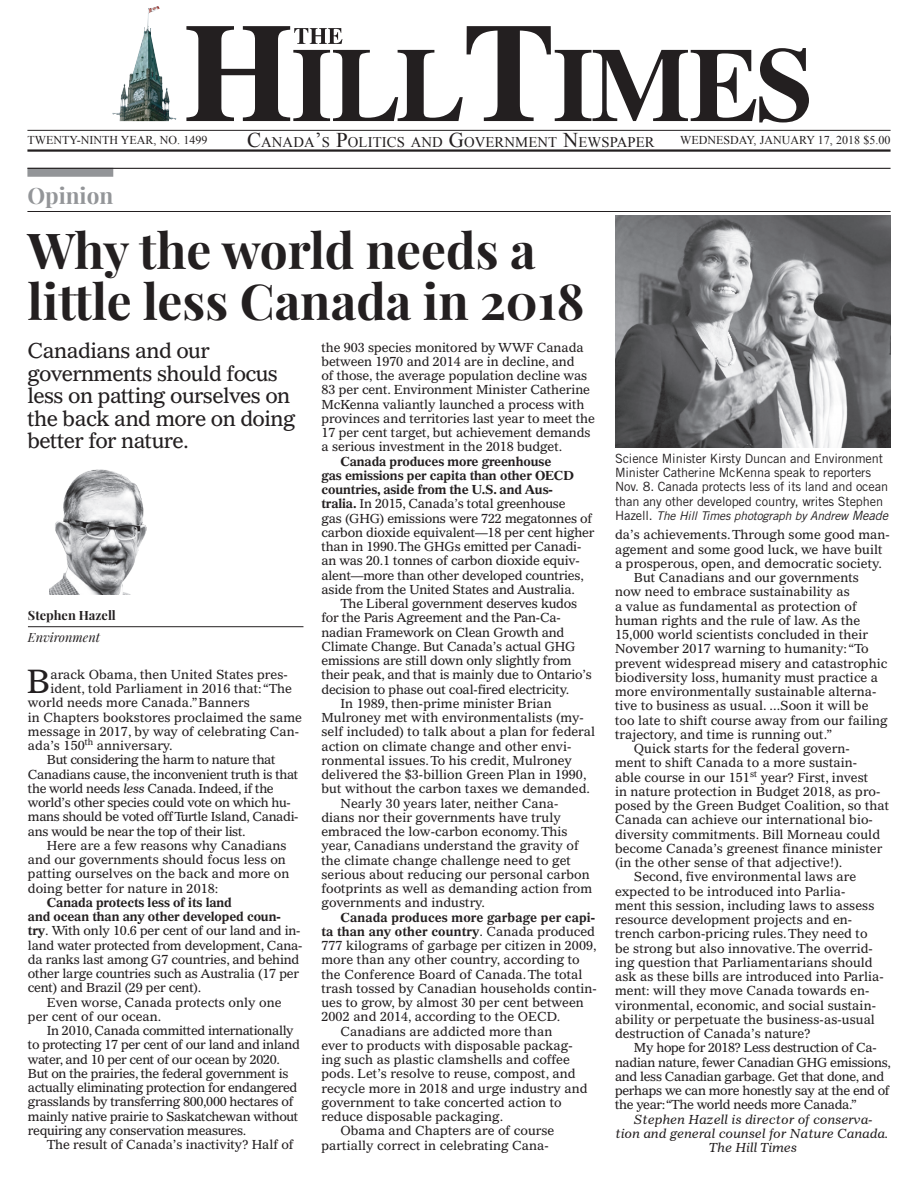
<style>
.page{position:relative;width:918px;height:1188px;background:#fff}
.page>*{position:absolute;margin:0;border:0;box-sizing:border-box;transform-origin:0 0}
.Headline_Playfair{font:700 49.5px/51px "Playfair Display";color:#231f20}
.Drop_Cap{font:32.85px "Gazette LH";color:#231f20}
.t1{font:700 22.5px "Playfair Display";color:#939598}
.Kicker_Gazette{font:21px/22.5px "Gazette LH";letter-spacing:-.03em;color:#231f20}
.t2{font:14.7px "Times New Roman";letter-spacing:.005em;color:#231f20}
.Bodytext{font:12.75px/14.2px "Gazette LH";color:#231f20}
.Bodytext-2{font:12.75px/14.2px "Gazette LH";letter-spacing:-.02em;color:#231f20}
.Bodytext-3{font:12.75px/14.2px "Gazette LH";letter-spacing:-.03em;color:#231f20}
.Drop_Cap-2{font:12.75px "Gazette LH";color:#231f20}
.Cutline{font:12.75px/14.2px "Trade Gothic";letter-spacing:-.01em;color:#231f20}
.Bodytext-4{font:italic 12.75px/14.2px "Gazette LH";color:#231f20;text-align:center}
.Bodytext-5{font:700 12.75px "Playfair Display";color:#231f20}
.Bodytext-6{font:italic 12.75px "Playfair Display";color:#231f20}
.t3{font:12px "Times New Roman";color:#231f20}
.Cutline-2{font:italic 12px "Trade Gothic";letter-spacing:-.01em;color:#231f20}
.s1{font-size:21px}
.s2{font-weight:700}
.s3{font-style:italic}
.s4{font-style:normal;font-size:12.75px}
.s5{font-size:12.75px}
</style>
<div class="page">
<hr style="left:27px;top:149px;width:864px;height:3px;background:#231f20">
<hr style="left:27px;top:130px;width:864px;height:1px;background:#231f20">
<svg style="left:186px;top:26px;width:623px;height:96px"></svg>
<img style="left:112px;top:6px;width:65px;height:115px">
<div style="left:27px;top:168px;width:86px;height:9px;background:#939598"></div>
<hr style="left:27px;top:211px;width:864px;height:1px;background:#231f20">
<hr style="left:27px;top:168px;width:864px;height:1px;background:#231f20">
<img style="left:49px;top:469px;width:98px;height:125px">
<hr style="left:28px;top:626px;width:275px;height:1px;background:#231f20">
<img style="left:615px;top:215px;width:276px;height:232px">
<p class="t3" style="left:27px;top:132px;width:182px">TWENTY-NINTH YEAR, NO. 1499</p>
<p class="t2" style="left:247px;top:132px;width:409px"><span class="s1">C</span>ANADA<span class="s1">’</span>S <span class="s1">P</span>OLITICS AND <span class="s1">G</span>OVERNMENT <span class="s1">N</span>EWSPAPER</p>
<p class="t3" style="left:680px;top:132px;width:212px">WEDNESDAY, JANUARY 17, 2018 $5.00</p>
<p class="t1" style="left:27px;top:181px;width:87px">Opinion</p>
<p class="Headline_Playfair" style="left:27px;top:225px;width:559px">Why the world needs a little less Canada in 2018</p>
<p class="Kicker_Gazette" style="left:27px;top:339px;width:270px">Canadians and our governments should focus less on patting ourselves on the back and more on doing better for nature.</p>
<p class="Bodytext" style="left:321px;top:340px;width:275px">the 903 species monitored by WWF Canada between 1970 and 2014 are in decline, and<br>of those, the average population decline was 83 per cent. Environment Minister Catherine McKenna valiantly launched a process with provinces and territories last year to meet the 17 per cent target, but achievement demands a serious investment in the 2018 budget.</p>
<p class="Bodytext-2" style="left:321px;top:454px;width:274px;text-indent:19px"><span class="s2">Canada produces more greenhouse<br>gas emissions per capita than other OECD countries, aside from the U.S. and Aus-<br>tralia.</span> In 2015, Canada’s total greenhouse<br>gas (GHG) emissions were 722 megatonnes of carbon dioxide equivalent—18 per cent higher than in 1990.The GHGs emitted per Canadi&shy;an was 20.1 tonnes of carbon dioxide equiv&shy;alent—more than other developed countries, aside from the United States and Australia.</p>
<p class="Bodytext-2" style="left:321px;top:596px;width:272px;text-indent:19px">The Liberal government deserves kudos for the Paris Agreement and the Pan-Ca&shy;nadian Framework on Clean Growth and Climate Change. But Canada’s actual GHG emissions are still down only slightly from their peak, and that is mainly due to Ontario’s decision to phase out coal-fired electricity.</p>
<p class="Bodytext" style="left:321px;top:696px;width:275px;text-indent:19px">In 1989, then-prime minister Brian Mulroney met with environmentalists (my&shy;self included) to talk about a plan for federal action on climate change and other envi&shy;ronmental issues.To his credit, Mulroney delivered the $3-billion Green Plan in 1990, but without the carbon taxes we demanded.</p>
<p class="Bodytext" style="left:321px;top:796px;width:272px;text-indent:19px">Nearly 30 years later, neither Cana&shy;dians nor their governments have truly embraced the low-carbon economy. This year, Canadians understand the gravity of the climate change challenge need to get serious about reducing our personal carbon footprints as well as demanding action from governments and industry.</p>
<p class="Bodytext" style="left:321px;top:910px;width:277px;text-indent:19px"><span class="s2">Canada produces more garbage per capi&shy;ta than any other country</span><span class="s3">.</span> Canada produced 777 kilograms of garbage per citizen in 2009, more than any other country, according to the Conference Board of Canada. The total trash tossed by Canadian households contin&shy;ues to grow, by almost 30 per cent between 2002 and 2014, according to the OECD.</p>
<p class="Bodytext" style="left:321px;top:1024px;width:268px;text-indent:19px">Canadians are addicted more than<br>ever to products with disposable packag&shy;ing such as plastic clamshells and coffee pods. Let’s resolve to reuse, compost, and recycle more in 2018 and urge industry and government to take concerted action to reduce disposable packaging.</p>
<p class="Bodytext" style="left:321px;top:1124px;width:234px;text-indent:19px">Obama and Chapters are of course partially correct in celebrating Cana-</p>
<p class="Bodytext-5" style="left:28px;top:607px;width:90px">Stephen Hazell</p>
<p class="Bodytext-6" style="left:28px;top:629px;width:74px">Environment</p>
<p class="Drop_Cap" style="left:27px;top:661px;width:25px">B</p>
<p class="Drop_Cap-2" style="left:50px;top:666px;width:239px">arack Obama, then United States pres-</p>
<p class="Drop_Cap-2" style="left:50px;top:681px;width:243px">ident, told Parliament in 2016 that:“The</p>
<p class="Drop_Cap-2" style="left:28px;top:695px;width:223px">world needs more Canada.” Banners</p>
<p class="Drop_Cap-2" style="left:28px;top:709px;width:276px">in Chapters bookstores proclaimed the same</p>
<p class="Drop_Cap-2" style="left:28px;top:723px;width:273px">message in 2017, by way of celebrating Can-</p>
<p class="Drop_Cap-2" style="left:28px;top:738px;width:146px">ada’s 150<sup>th</sup> anniversary.</p>
<p class="Bodytext-3" style="left:28px;top:752px;width:272px;text-indent:19px">But considering the harm to nature that Canadians cause, the inconvenient truth is that the world needs <span class="s3">less</span> Canada. Indeed, if the world’s other species could vote on which hu&shy;mans should be voted off Turtle Island, Canadi&shy;ans would be near the top of their list.</p>
<p class="Bodytext" style="left:28px;top:838px;width:263px;text-indent:19px">Here are a few reasons why Canadians and our governments should focus less on patting ourselves on the back and more on doing better for nature in 2018:</p>
<p class="Bodytext-2" style="left:28px;top:895px;width:276px;text-indent:19px"><span class="s2">Canada protects less of its land<br>and ocean than any other developed coun&shy;try</span>. With only 10.6 per cent of our land and in&shy;land water protected from development, Cana&shy;da ranks last among G7 countries, and behind other large countries such as Australia (17 per cent) and Brazil (29 per cent).</p>
<p class="Bodytext" style="left:28px;top:995px;width:255px;text-indent:19px">Even worse, Canada protects only one per cent of our ocean.</p>
<p class="Bodytext-3" style="left:28px;top:1023px;width:273px;text-indent:19px">In 2010, Canada committed internationally to protecting 17 per cent of our land and inland water, and 10 per cent of our ocean by 2020.<br>But on the prairies, the federal government is actually eliminating protection for endangered grasslands by transferring 800,000 hectares of mainly native prairie to Saskatchewan without requiring any conservation measures.</p>
<p class="Bodytext" style="left:47px;top:1137px;width:248px">The result of Canada’s inactivity? Half of</p>
<p class="Cutline" style="left:615px;top:451px;width:275px">Science Minister Kirsty Duncan and Environment Minister Catherine McKenna speak to reporters Nov. 8. Canada protects less of its land and ocean than any other developed country, writes Stephen</p>
<p class="Cutline-2" style="left:615px;top:508px;width:275px"><span class="s4">Hazell.</span> The Hill Times photograph by Andrew <span class="s5">Meade</span></p>
<p class="Bodytext" style="left:615px;top:528px;width:277px">da’s achievements.Through some good man&shy;agement and some good luck, we have built a prosperous, open, and democratic society.</p>
<p class="Bodytext" style="left:615px;top:570px;width:274px;text-indent:19px">But Canadians and our governments now need to embrace sustainability as<br>a value as fundamental as protection of human rights and the rule of law. As the 15,000 world scientists concluded in their November 2017 warning to humanity:“To prevent widespread misery and catastrophic biodiversity loss, humanity must practice a more environmentally sustainable alterna&shy;tive to business as usual. ...Soon it will be too late to shift course away from our failing trajectory, and time is running out.”</p>
<p class="Bodytext" style="left:615px;top:741px;width:276px;text-indent:19px">Quick starts for the federal govern-<br>ment to shift Canada to a more sustain-<br>able course in our 151<sup>st</sup> year? First, invest<br>in nature protection in Budget 2018, as pro&shy;posed by the Green Budget Coalition, so that Canada can achieve our international bio&shy;diversity commitments. Bill Morneau could become Canada’s greenest finance minister (in the other sense of that adjective!).</p>
<p class="Bodytext" style="left:615px;top:870px;width:271px;text-indent:19px">Second, five environmental laws are expected to be introduced into Parlia-<br>ment this session, including laws to assess resource development projects and en&shy;trench carbon-pricing rules.They need to be strong but also innovative.The overrid&shy;ing question that Parliamentarians should ask as these bills are introduced into Parlia&shy;ment: will they move Canada towards en&shy;vironmental, economic, and social sustain&shy;ability or perpetuate the business-as-usual destruction of Canada’s nature?</p>
<p class="Bodytext-3" style="left:615px;top:1041px;width:278px;text-indent:19px">My hope for 2018? Less destruction of Ca&shy;nadian nature, fewer Canadian GHG emissions, and less Canadian garbage. Get that done, and perhaps we can more honestly say at the end of the year:“The world needs more Canada.”</p>
<p class="Bodytext-4" style="left:615px;top:1112px;width:275px">Stephen Hazell is director of conserva-<br>tion and general counsel for Nature Canada.</p>
<p class="Bodytext-4" style="left:709px;top:1140px;width:90px">The Hill Times</p>
</div>
